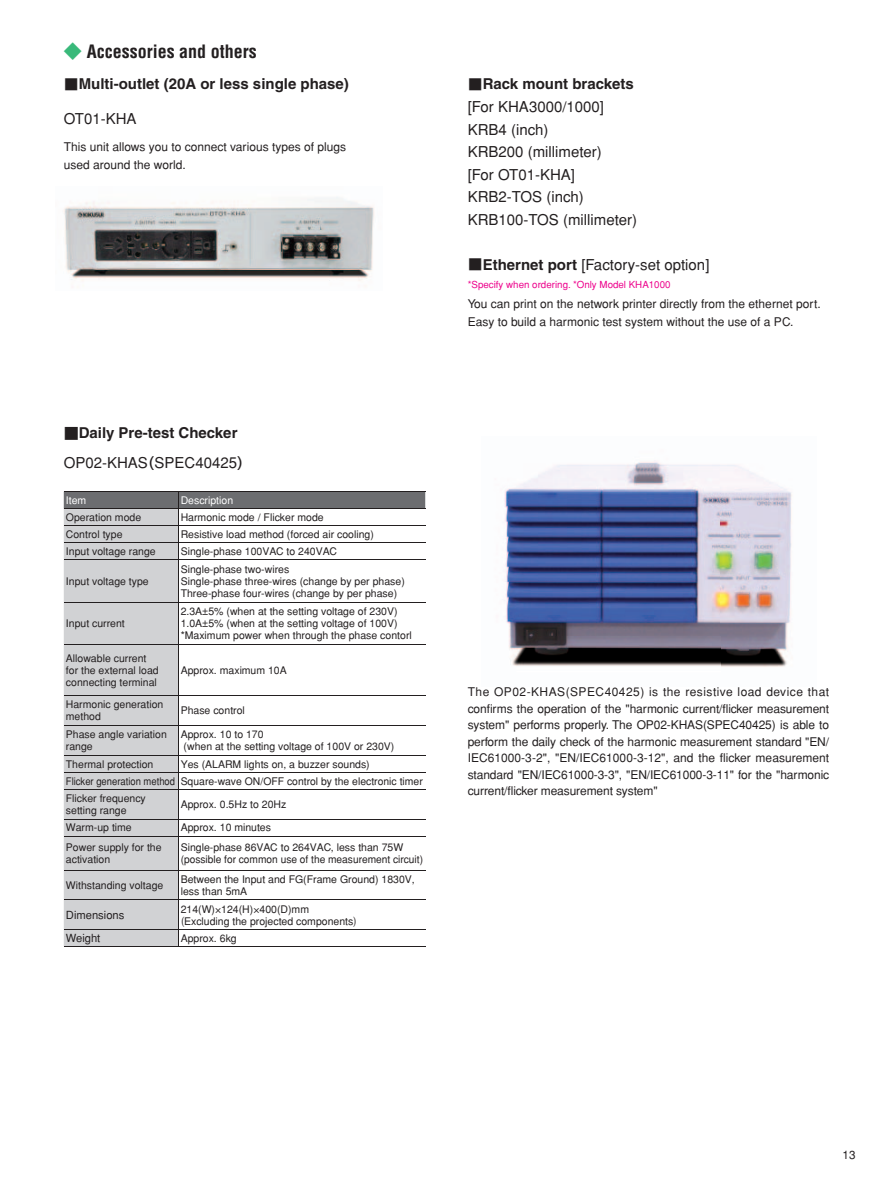
<style>
.page{position:relative;width:893px;height:1191px;background:#fff}
.page>*{position:absolute;margin:0;border:0;box-sizing:border-box;transform-origin:0 0}
.t1{font:700 condensed 18px "Helvetica";color:#231f20}
.t2{font:15px/22.5px "Helvetica";color:#231f20}
.t3{font:700 15px/29.8px "Helvetica";color:#231f20}
.t4{font:12px/16.5px "Helvetica";color:#231f20}
.t5{font:11.7px "Helvetica";color:#231f20}
.t6{font:11.25px "Helvetica";color:#231f20}
.t7{font:10.5px/12px "Helvetica";color:#231f20}
.t8{font:10.5px "Helvetica";color:#fff}
.t9{font:9.75px "Helvetica";color:#ed028c}
.s1{font-family:"Gothic BBB Medium 83 pv RKSJ H";font-weight:400;font-stretch:normal;color:#39b97a}
.s2{font-family:"Koz Min Pro Regular 90 pv RKSJ H";font-weight:400}
.s3{font-family:"Shin Go Bold 83 pv RKSJ H";font-weight:400}
.s4{font-weight:400}
.s5{font-family:"Shin Go Medium 83 pv RKSJ H";font-weight:400}
.s6{font-family:"Koz Min Pro Regular 90 pv RKSJ H"}
.s7{font-weight:700}
</style>
<div class="page">
<img style="left:63px;top:197px;width:311px;height:84px">
<div style="left:64px;top:560px;width:114px;height:386px;background:#d1d2d4"></div>
<svg style="left:64px;top:491px;width:361px;height:68px"></svg>
<hr style="left:64px;top:559px;width:361px;height:1px;background:#231f20">
<hr style="left:178px;top:560px;width:1px;height:42px;background:#231f20">
<hr style="left:64px;top:602px;width:361px;height:1px;background:#231f20">
<hr style="left:178px;top:602px;width:1px;height:42px;background:#231f20">
<hr style="left:64px;top:644px;width:361px;height:1px;background:#231f20">
<hr style="left:178px;top:645px;width:1px;height:50px;background:#231f20">
<hr style="left:64px;top:695px;width:361px;height:1px;background:#231f20">
<svg style="left:178px;top:696px;width:1px;height:29px"></svg>
<hr style="left:64px;top:725px;width:361px;height:1px;background:#231f20">
<hr style="left:178px;top:725px;width:1px;height:30px;background:#231f20">
<hr style="left:64px;top:755px;width:361px;height:1px;background:#231f20">
<hr style="left:64px;top:772px;width:361px;height:1px;background:#231f20">
<svg style="left:178px;top:756px;width:1px;height:33px"></svg>
<hr style="left:64px;top:789px;width:361px;height:1px;background:#231f20">
<hr style="left:178px;top:789px;width:1px;height:30px;background:#231f20">
<hr style="left:64px;top:819px;width:361px;height:1px;background:#231f20">
<svg style="left:178px;top:820px;width:1px;height:16px"></svg>
<hr style="left:64px;top:836px;width:361px;height:1px;background:#231f20">
<hr style="left:178px;top:836px;width:1px;height:34px;background:#231f20">
<hr style="left:64px;top:870px;width:361px;height:1px;background:#231f20">
<hr style="left:64px;top:899px;width:361px;height:1px;background:#231f20">
<hr style="left:64px;top:929px;width:361px;height:1px;background:#231f20">
<svg style="left:178px;top:871px;width:1px;height:75px"></svg>
<hr style="left:64px;top:946px;width:361px;height:1px;background:#231f20">
<img style="left:504px;top:461px;width:288px;height:206px">
<h1 class="t1" style="left:64px;top:45px;width:194px"><span class="s1">◆</span> Accessories and others</h1>
<h2 class="t3" style="left:64px;top:71px;width:287px"><span class="s2">■</span>Multi-outlet (20A or less single phase)</h2>
<h2 class="t2" style="left:64px;top:109px;width:74px">OT01-KHA</h2>
<p class="t4" style="left:64px;top:139px;width:284px;line-height:18px">This unit allows you to connect various types of plugs used around the world.</p>
<h2 class="t3" style="left:64px;top:419px;width:182px"><span class="s3">■</span>Daily Pre-test Checker<br><span class="s4">OP02-KHAS</span><span class="s5">(</span><span class="s4">SPEC40425</span><span class="s5">)</span></h2>
<p class="t8" style="left:66px;top:496px;width:22px">Item</p>
<p class="t8" style="left:181px;top:496px;width:54px">Description</p>
<p class="t7" style="left:66px;top:512px;width:77px">Operation mode</p>
<p class="t7" style="left:181px;top:512px;width:144px">Harmonic mode / Flicker mode</p>
<p class="t7" style="left:66px;top:529px;width:58px">Control type</p>
<p class="t7" style="left:181px;top:529px;width:195px">Resistive load method (forced air cooling)</p>
<p class="t7" style="left:66px;top:546px;width:91px">Input voltage range</p>
<p class="t7" style="left:181px;top:546px;width:158px">Single-phase 100VAC to 240VAC</p>
<p class="t7" style="left:66px;top:576px;width:84px">Input voltage type</p>
<p class="t7" style="left:181px;top:564px;width:226px">Single-phase two-wires<br>Single-phase three-wires (change by per phase)<br>Three-phase four-wires (change by per phase)</p>
<p class="t7" style="left:66px;top:618px;width:60px">Input current</p>
<p class="t7" style="left:66px;top:653px;width:94px">Allowable current for the external load connecting terminal</p>
<p class="t7" style="left:181px;top:606px;width:233px">2.3A±5% (when at the setting voltage of 230V)<br>1.0A±5% (when at the setting voltage of 100V) *Maximum power when through the phase contorl</p>
<p class="t7" style="left:181px;top:665px;width:108px">Approx. maximum 10A</p>
<p class="t7" style="left:66px;top:700px;width:99px">Harmonic generation method</p>
<p class="t7" style="left:181px;top:706px;width:66px">Phase control</p>
<p class="t7" style="left:66px;top:729px;width:102px">Phase angle variation range</p>
<p class="t7" style="left:181px;top:729px;width:215px">Approx. 10 to 170<br>(when at the setting voltage of 100V or 230V)</p>
<p class="t7" style="left:66px;top:759px;width:89px">Thermal protection</p>
<p class="t7" style="left:66px;top:756px;width:358px;line-height:17.2px;text-indent:115px">Yes (ALARM lights on, a buzzer sounds)<br>Flicker generation method Square-wave ON/OFF control by the electronic timer<br>Flicker frequency</p>
<p class="t7" style="left:66px;top:805px;width:62px">setting range</p>
<p class="t7" style="left:181px;top:799px;width:107px">Approx. 0.5Hz to 20Hz</p>
<p class="t7" style="left:66px;top:822px;width:67px">Warm-up time</p>
<p class="t7" style="left:181px;top:822px;width:92px">Approx. 10 minutes</p>
<p class="t7" style="left:66px;top:842px;width:97px">Power supply for the activation</p>
<p class="t7" style="left:181px;top:842px;width:244px">Single-phase 86VAC to 264VAC, less than 75W (possible for common use of the measurement circuit)</p>
<p class="t7" style="left:66px;top:880px;width:99px">Withstanding voltage</p>
<p class="t7" style="left:181px;top:874px;width:236px">Between the Input and FG(Frame Ground) 1830V, less than 5mA</p>
<p class="t6" style="left:66px;top:910px;width:60px">Dimensions</p>
<p class="t7" style="left:181px;top:904px;width:178px">214(W)×124(H)×400(D)mm <span class="s6">(</span>Excluding the projected components<span class="s6">)</span></p>
<p class="t6" style="left:66px;top:934px;width:36px">Weight</p>
<p class="t7" style="left:181px;top:933px;width:58px">Approx. 6kg</p>
<h2 class="t2" style="left:468px;top:74px;width:171px"><span class="s6">■</span><span class="s7">Rack mount brackets </span>[For KHA3000/1000]<br>KRB4 (inch)<br>KRB200 (millimeter)<br>[For OT01-KHA]<br>KRB2-TOS (inch)<br>KRB100-TOS (millimeter)</h2>
<h2 class="t2" style="left:468px;top:254px;width:243px"><span class="s6">■</span><span class="s7">Ethernet port</span> [Factory-set option]</h2>
<p class="t9" style="left:468px;top:280px;width:204px">*Specify when ordering. *Only Model KHA1000</p>
<p class="t4" style="left:468px;top:295px;width:355px;line-height:18px">You can print on the network printer directly from the ethernet port.<br>Easy to build a harmonic test system without the use of a PC.</p>
<p class="t4" style="left:468px;top:685px;width:363px;text-align:justify">The OP02-KHAS(SPEC40425) is the resistive load device that confirms the operation of the "harmonic current/flicker measurement system" performs properly. The OP02-KHAS(SPEC40425) is able to perform the daily check of the harmonic measurement standard "EN/ IEC61000-3-2", "EN/IEC61000-3-12", and the flicker measurement standard "EN/IEC61000-3-3", "EN/IEC61000-3-11" for the "harmonic current/flicker measurement system"</p>
<p class="t5" style="left:843px;top:1150px;width:15px">13</p>
</div>
